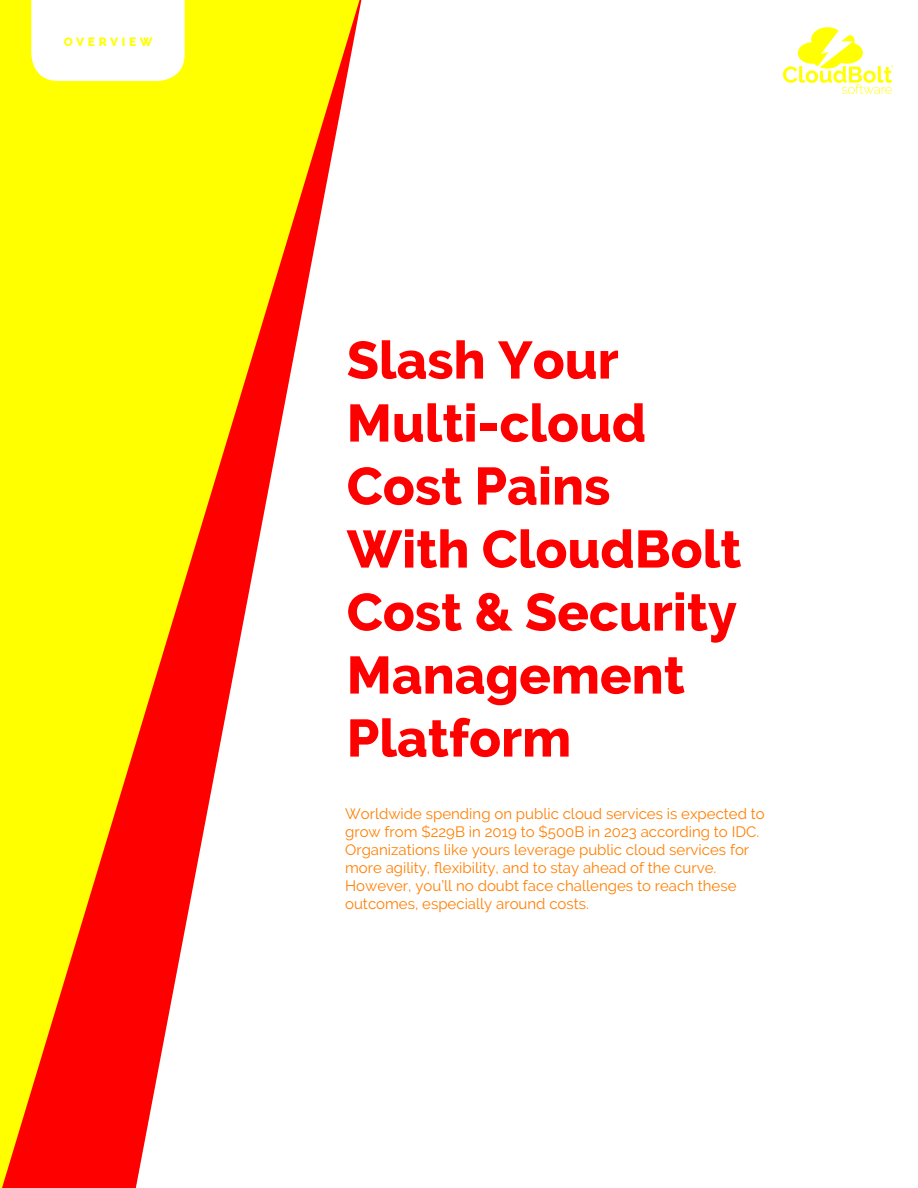
<style>
.page{position:relative;width:918px;height:1188px;background:#fff}
.page>*{position:absolute;margin:0;border:0;box-sizing:border-box;transform-origin:0 0}
.t1{font:800 52.5px/63px "Raleway";color:#f00}
.t2{font:15px/18px "Raleway";color:#ff7f00}
.t3{font:800 12px "Raleway";letter-spacing:.3em;color:#ff0}
</style>
<div class="page">
<svg style="left:0;top:0;width:360px;height:1188px;fill:#ff0"></svg>
<svg style="left:783px;top:27px;width:110px;height:67px"></svg>
<svg style="left:31px;top:0;width:154px;height:81px"></svg>
<p class="t3" style="left:64px;top:37px;width:90px">OVERVIEW</p>
<h1 class="t1" style="left:347px;top:334px;width:396px">Slash Your<br>Multi-cloud<br>Cost Pains<br>With CloudBolt<br>Cost &amp; Security<br>Management<br>Platform</h1>
<p class="t2" style="left:345px;top:805px;width:421px">Worldwide spending on public cloud services is expected to grow from $229B in 2019 to $500B in 2023 according to IDC.<br>Organizations like yours leverage public cloud services for more agility, flexibility, and to stay ahead of the curve.<br>However, you’ll no doubt face challenges to reach these outcomes, especially around costs.</p>
</div>
